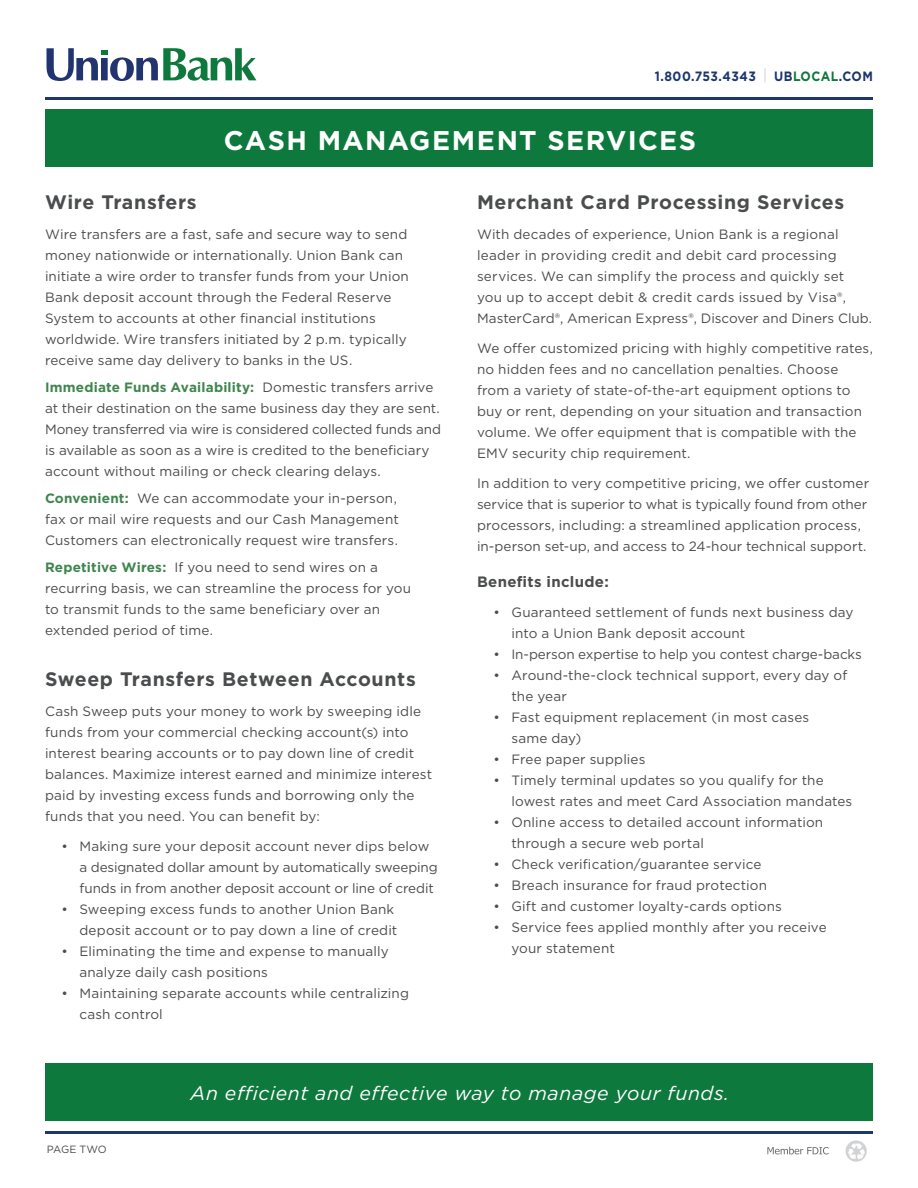
<style>
.page{position:relative;width:918px;height:1188px;background:#fff}
.page>*{position:absolute;margin:0;border:0;box-sizing:border-box;transform-origin:0 0}
.t1{font:700 27px "Gotham";letter-spacing:.05em;color:#fff}
.t2{font:700 19.5px "Gotham";letter-spacing:.03em;color:#4b4c4d}
.t3{font:italic 19.5px "Gotham";letter-spacing:.03em;color:#fff}
.t4{font:700 15px "Gotham";letter-spacing:.02em;color:#4b4c4d}
.t5{font:13.5px/21px "Gotham";letter-spacing:.01em;color:#4b4c4d}
.t6{font:13.5px "Gotham";letter-spacing:-.01em;color:#4b4c4d}
.t7{font:700 13.5px "Gotham";letter-spacing:.04em;color:#1d366e;scale:.9 1}
.t8{font:10.5px "Gotham";letter-spacing:-.02em;color:#4b4c4d}
.s1{color:#0d793d}
.s2{font-weight:700;color:#3f854e}
</style>
<div class="page">
<hr style="left:45px;top:98px;width:828px;height:2px;background:#1d366e">
<svg style="left:765px;top:68px;width:1px;height:14px"></svg>
<div style="left:45px;top:1063px;width:828px;height:58px;background:#0d793d"></div>
<div style="left:45px;top:110px;width:828px;height:57px;background:#0d793d"></div>
<svg style="left:767px;top:1147px;width:62px;height:7px"></svg>
<svg style="left:846px;top:1140px;width:21px;height:22px"></svg>
<svg style="left:848px;top:1144px;width:17px;height:16px"></svg>
<hr style="left:45px;top:1131px;width:828px;height:3px;background:#1d366e">
<svg style="left:47px;top:48px;width:209px;height:33px"></svg>
<p class="t7" style="left:655px;top:67px;width:114px">1.800.753.4343</p>
<p class="t7" style="left:774px;top:67px;width:111px">UB<span class="s1">LOCAL</span>.COM</p>
<h1 class="t1" style="left:224px;top:123px;width:474px">CASH MANAGEMENT SERVICES</h1>
<h2 class="t2" style="left:45px;top:189px;width:153px">Wire Transfers</h2>
<p class="t5" style="left:45px;top:224px;width:365px">Wire transfers are a fast, safe and secure way to send money nationwide or internationally. Union Bank can initiate a wire order to transfer funds from your Union Bank deposit account through the Federal Reserve System to accounts at other financial institutions worldwide. Wire transfers initiated by 2 p.m. typically receive same day delivery to banks in the US.</p>
<p class="t5" style="left:45px;top:377px;width:398px"><span class="s2">Immediate Funds Availability:</span> Domestic transfers arrive at their destination on the same business day they are sent.<br>Money transferred via wire is considered collected funds and is available as soon as a wire is credited to the beneficiary account without mailing or check clearing delays.</p>
<p class="t5" style="left:45px;top:488px;width:356px"><span class="s2">Convenient:</span> We can accommodate your in-person, fax or mail wire requests and our Cash Management<br>Customers can electronically request wire transfers.</p>
<p class="t5" style="left:45px;top:557px;width:368px"><span class="s2">Repetitive Wires:</span> If you need to send wires on a recurring basis, we can streamline the process for you to transmit funds to the same beneficiary over an extended period of time.</p>
<h2 class="t2" style="left:45px;top:666px;width:372px">Sweep Transfers Between Accounts</h2>
<p class="t5" style="left:45px;top:701px;width:389px">Cash Sweep puts your money to work by sweeping idle funds from your commercial checking account(s) into interest bearing accounts or to pay down line of credit balances. Maximize interest earned and minimize interest paid by investing excess funds and borrowing only the funds that you need. You can benefit by:</p>
<p class="t5" style="left:79px;top:836px;width:360px;text-indent:-18px">• Making sure your deposit account never dips below a designated dollar amount by automatically sweeping funds in from another deposit account or line of credit</p>
<p class="t5" style="left:61px;top:899px;width:337px;text-align:right">• Sweeping excess funds to another Union Bank deposit account or to pay down a line of credit</p>
<p class="t5" style="left:79px;top:941px;width:311px;text-indent:-18px">• Eliminating the time and expense to manually analyze daily cash positions</p>
<p class="t5" style="left:79px;top:983px;width:331px;text-indent:-18px">• Maintaining separate accounts while centralizing cash control</p>
<h2 class="t2" style="left:477px;top:189px;width:369px">Merchant Card Processing Services</h2>
<p class="t5" style="left:477px;top:224px;width:397px">With decades of experience, Union Bank is a regional leader in providing credit and debit card processing services. We can simplify the process and quickly set you up to accept debit &amp; credit cards issued by Visa®, MasterCard®, American Express®, Discover and Diners Club.</p>
<p class="t5" style="left:477px;top:338px;width:398px">We offer customized pricing with highly competitive rates, no hidden fees and no cancellation penalties. Choose from a variety of state-of-the-art equipment options to buy or rent, depending on your situation and transaction volume. We offer equipment that is compatible with the EMV security chip requirement.</p>
<p class="t5" style="left:477px;top:473px;width:394px">In addition to very competitive pricing, we offer customer service that is superior to what is typically found from other processors, including: a streamlined application process, in-person set-up, and access to 24-hour technical support.</p>
<p class="t4" style="left:477px;top:572px;width:133px">Benefits include:</p>
<p class="t5" style="left:511px;top:602px;width:343px;text-indent:-18px">• Guaranteed settlement of funds next business day into a Union Bank deposit account</p>
<p class="t6" style="left:493px;top:646px;width:370px">• In-person expertise to help you contest charge-backs</p>
<p class="t5" style="left:511px;top:665px;width:337px;text-indent:-18px">• Around-the-clock technical support, every day of the year</p>
<p class="t5" style="left:511px;top:707px;width:299px;text-indent:-18px">• Fast equipment replacement (in most cases same day)</p>
<p class="t5" style="left:493px;top:749px;width:154px">• Free paper supplies</p>
<p class="t5" style="left:511px;top:770px;width:342px;text-indent:-18px">• Timely terminal updates so you qualify for the lowest rates and meet Card Association mandates</p>
<p class="t5" style="left:511px;top:812px;width:313px;text-indent:-18px">• Online access to detailed account information through a secure web portal</p>
<p class="t5" style="left:493px;top:854px;width:270px">• Check verification/guarantee service</p>
<p class="t5" style="left:493px;top:875px;width:275px">• Breach insurance for fraud protection</p>
<p class="t5" style="left:493px;top:896px;width:290px">• Gift and customer loyalty-cards options</p>
<p class="t5" style="left:511px;top:917px;width:317px;text-indent:-18px">• Service fees applied monthly after you receive your statement</p>
<p class="t8" style="left:47px;top:1143px;width:62px">PAGE TWO</p>
<h2 class="t3" style="left:191px;top:1080px;width:540px">An efficient and effective way to manage your funds.</h2>
</div>
